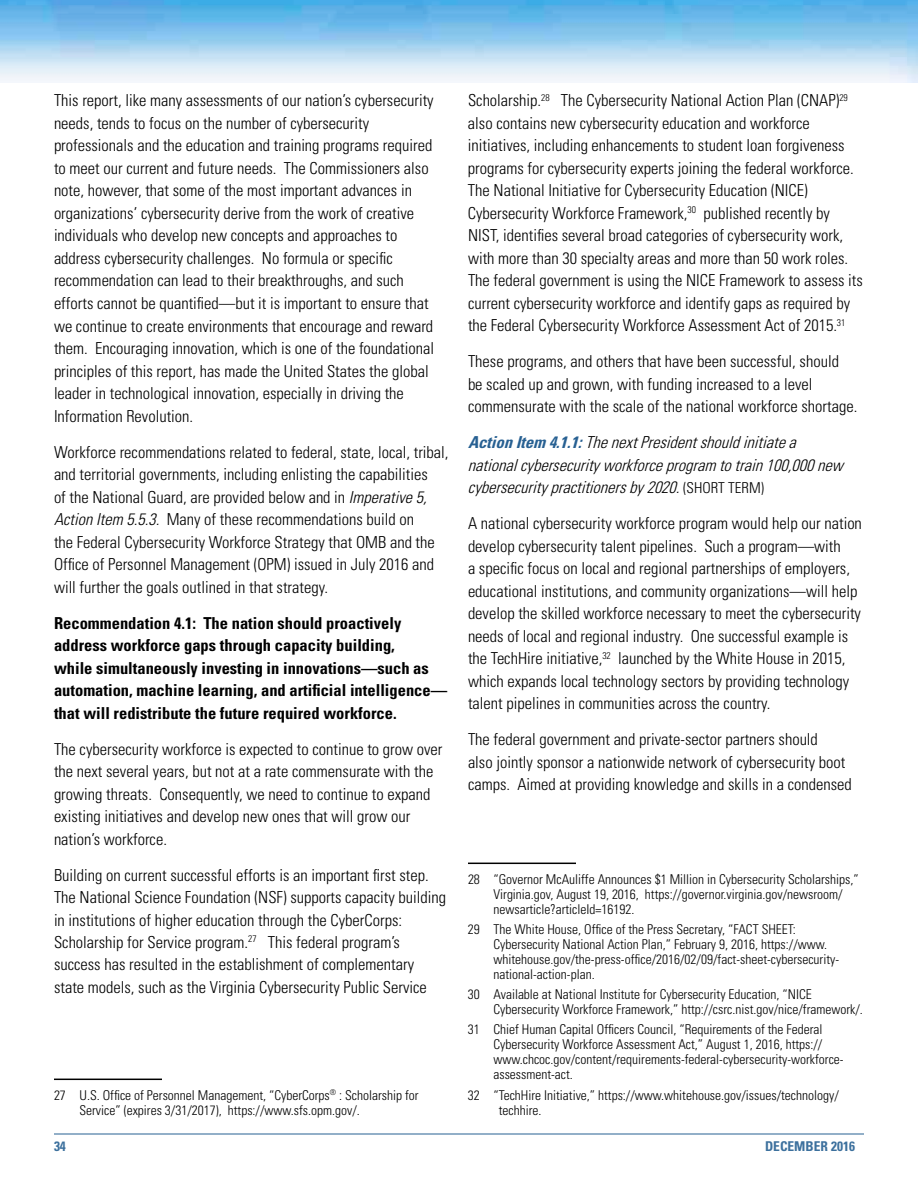
<style>
.page{position:relative;width:918px;height:1188px;background:#fff}
.page>*{position:absolute;margin:0;border:0;box-sizing:border-box;transform-origin:0 0}
.t1{font:300 condensed 16.5px/22.5px "Univers LT Std";color:#000}
.t2{font:700 condensed 16.5px/22.5px "Univers LT Std";color:#000}
.t3{font:italic 300 condensed 16.5px/22.5px "Univers LT Std";color:#000}
.t4{font:300 condensed 13.5px/15px "Univers LT Std";color:#000}
.t5{font:700 condensed 13.5px "Univers LT Std";color:#3c709d}
.s1{font-style:italic}
.s2{font-weight:700;color:#276092}
.s3{font-style:normal;font-size:15px}
</style>
<div class="page">
<img style="left:0;top:0;width:918px;height:82px">
<hr style="left:54px;top:1134px;width:810px;height:1px;background:#276092">
<hr style="left:54px;top:1079px;width:108px;height:1px;background:#000">
<hr style="left:468px;top:863px;width:108px;height:1px;background:#000">
<p class="t1" style="left:54px;top:89px;width:382px">This report, like many assessments of our nation’s cybersecurity needs, tends to focus on the number of cybersecurity professionals and the education and training programs required to meet our current and future needs. The Commissioners also note, however, that some of the most important advances in organizations’ cybersecurity derive from the work of creative individuals who develop new concepts and approaches to address cybersecurity challenges. No formula or specific recommendation can lead to their breakthroughs, and such efforts cannot be quantified—but it is important to ensure that we continue to create environments that encourage and reward them. Encouraging innovation, which is one of the foundational principles of this report, has made the United States the global leader in technological innovation, especially in driving the Information Revolution.</p>
<p class="t1" style="left:54px;top:440px;width:396px">Workforce recommendations related to federal, state, local, tribal, and territorial governments, including enlisting the capabilities<br>of the National Guard, are provided below and in <span class="s1">Imperative 5, Action Item 5.5.3.</span> Many of these recommendations build on<br>the Federal Cybersecurity Workforce Strategy that OMB and the Office of Personnel Management (OPM) issued in July 2016 and will further the goals outlined in that strategy.</p>
<p class="t2" style="left:54px;top:611px;width:395px">Recommendation 4.1: The nation should proactively address workforce gaps through capacity building,<br>while simultaneously investing in innovations—such as automation, machine learning, and artificial intelligence— that will redistribute the future required workforce.</p>
<p class="t1" style="left:54px;top:738px;width:390px">The cybersecurity workforce is expected to continue to grow over the next several years, but not at a rate commensurate with the growing threats. Consequently, we need to continue to expand existing initiatives and develop new ones that will grow our nation’s workforce.</p>
<p class="t1" style="left:54px;top:864px;width:394px">Building on current successful efforts is an important first step.<br>The National Science Foundation (NSF) supports capacity building in institutions of higher education through the CyberCorps:<br>Scholarship for Service program.<sup>27</sup> This federal program’s success has resulted in the establishment of complementary state models, such as the Virginia Cybersecurity Public Service</p>
<p class="t4" style="left:79px;top:1087px;width:341px;text-indent:-25px">27 U.S. Office of Personnel Management, “CyberCorps<sup>®</sup> : Scholarship for<br>Service” (expires 3/31/2017), https://www.sfs.opm.gov/.</p>
<p class="t1" style="left:468px;top:89px;width:396px">Scholarship.<sup>28</sup> The Cybersecurity National Action Plan (CNAP)<sup>29 </sup>also contains new cybersecurity education and workforce initiatives, including enhancements to student loan forgiveness programs for cybersecurity experts joining the federal workforce.<br>The National Initiative for Cybersecurity Education (NICE)<br>Cybersecurity Workforce Framework,<sup>30</sup> published recently by NIST, identifies several broad categories of cybersecurity work, with more than 30 specialty areas and more than 50 work roles.<br>The federal government is using the NICE Framework to assess its current cybersecurity workforce and identify gaps as required by the Federal Cybersecurity Workforce Assessment Act of 2015.<sup>31</sup></p>
<p class="t1" style="left:468px;top:350px;width:391px">These programs, and others that have been successful, should be scaled up and grown, with funding increased to a level commensurate with the scale of the national workforce shortage.</p>
<p class="t3" style="left:468px;top:431px;width:382px"><span class="s2">ActionItem 4.1.1:</span>ThenextPresidentshouldinitiatea nationalcybersecurityworkforceprogram totrain100,000new cybersecuritypractitionersby2020.<span class="s3">( S H O R T T E R M )</span></p>
<p class="t1" style="left:468px;top:512px;width:395px">A national cybersecurity workforce program would help our nation develop cybersecurity talent pipelines. Such a program—with<br>a specific focus on local and regional partnerships of employers, educational institutions, and community organizations—will help develop the skilled workforce necessary to meet the cybersecurity needs of local and regional industry. One successful example is the TechHire initiative,<sup>32</sup> launched by the White House in 2015, which expands local technology sectors by providing technology talent pipelines in communities across the country.</p>
<p class="t1" style="left:468px;top:728px;width:385px">The federal government and private-sector partners should<br>also jointly sponsor a nationwide network of cybersecurity boot camps. Aimed at providing knowledge and skills in a condensed</p>
<p class="t4" style="left:494px;top:871px;width:367px;text-indent:-26px">28 “Governor McAuliffe Announces $1 Million in Cybersecurity Scholarships,”<br>Virginia.gov, August 19, 2016, https://governor.virginia.gov/newsroom/ newsarticle?articleId=16192.</p>
<p class="t4" style="left:494px;top:922px;width:347px;text-indent:-26px">29 The White House, Office of the Press Secretary, “FACT SHEET:<br>Cybersecurity National Action Plan,” February 9, 2016, https://www. whitehouse.gov/the-press-office/2016/02/09/fact-sheet-cybersecurity&shy;national-action-plan.</p>
<p class="t4" style="left:494px;top:987px;width:371px;text-indent:-26px">30 Available at National Institute for Cybersecurity Education, “NICE<br>Cybersecurity Workforce Framework,” http://csrc.nist.gov/nice/framework/.</p>
<p class="t4" style="left:494px;top:1022px;width:352px;text-indent:-26px">31 Chief Human Capital Officers Council, “Requirements of the Federal Cybersecurity Workforce Assessment Act,” August 1, 2016, https:// www.chcoc.gov/content/requirements-federal-cybersecurity-workforce&shy;assessment-act.</p>
<p class="t4" style="left:499px;top:1087px;width:342px;text-indent:-31px">32 “TechHire Initiative,” https://www.whitehouse.gov/issues/technology/ techhire.</p>
<p class="t5" style="left:54px;top:1138px;width:13px">34</p>
<p class="t5" style="left:765px;top:1138px;width:91px">DECEMBER 2016</p>
</div>
